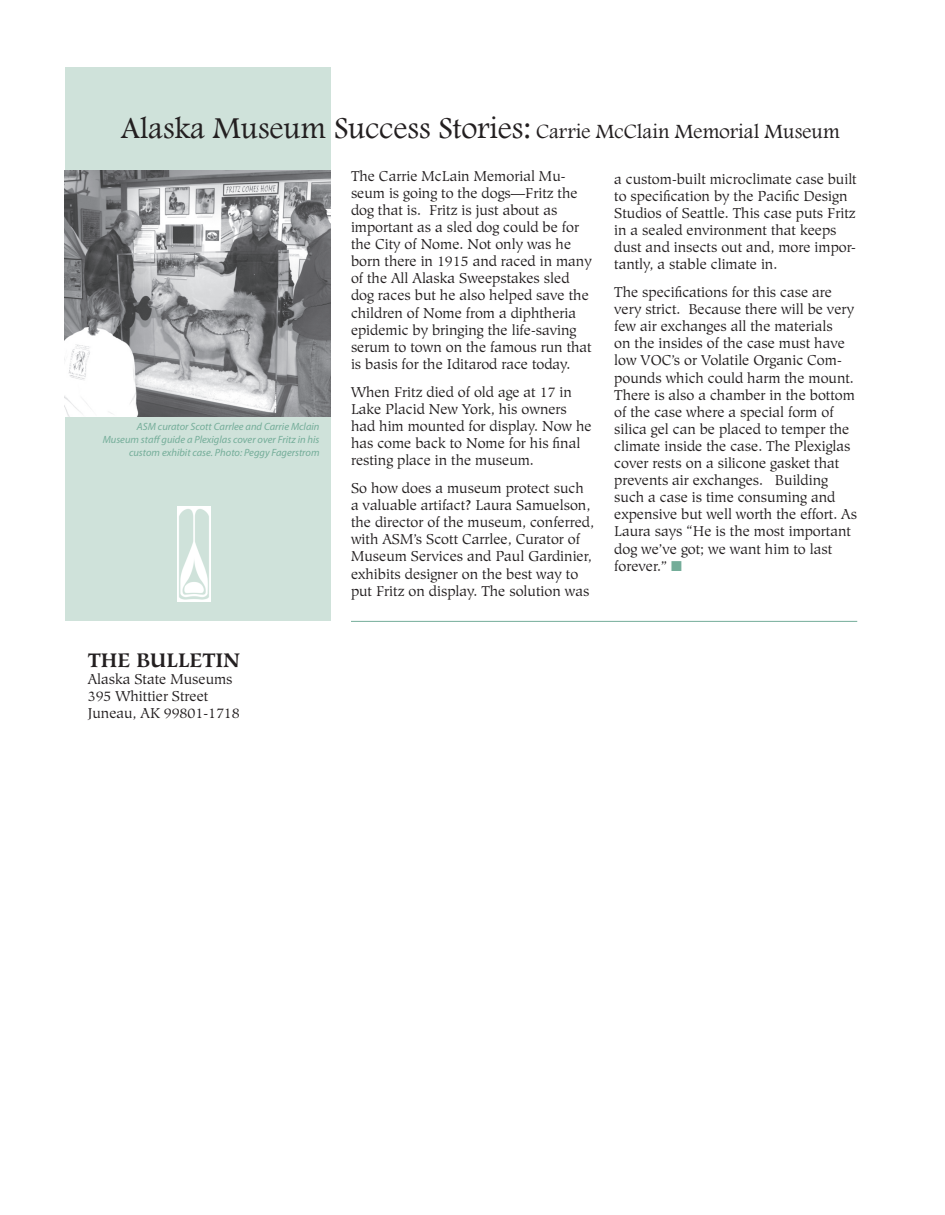
<style>
.page{position:relative;width:945px;height:1215px;background:#fff}
.page>*{position:absolute;margin:0;border:0;box-sizing:border-box;transform-origin:0 0}
.t1{font:31.5px "Footlight MT Light";color:#231f20}
.t2{font:700 19.5px "Hiroshige";color:#231f20}
.t3{font:14.25px/17.1px "Hiroshige";color:#231f20}
.t4{font:italic 10.5px/12.6px "Myriad Pro";color:#74ad99;text-align:right}
.s1{font-size:21px}
.s2{color:#74ad99}
</style>
<div class="page">
<div style="left:65px;top:68px;width:266px;height:553px;background:#cfe2da"></div>
<hr style="left:351px;top:621px;width:506px;height:1px;background:#74ad99">
<img style="left:65px;top:170px;width:266px;height:247px">
<img style="left:177px;top:507px;width:34px;height:95px">
<h1 class="t1" style="left:121px;top:110px;width:721px">Alaska Museum Success Stories: <span class="s1">Carrie McClain Memorial Museum</span></h1>
<p class="t4" style="left:103px;top:420px;width:218px">ASM curator Scott Carrlee and Carrie Mclain<br>Museum staff guide a Plexiglas cover over Fritz in his custom exhibit case. Photo: Peggy Fagerstrom</p>
<h2 class="t2" style="left:88px;top:649px;width:154px">THE BULLETIN</h2>
<p class="t3" style="left:88px;top:671px;width:154px">Alaska State Museums<br>395 Whittier Street<br>Juneau, AK 99801-1718</p>
<p class="t3" style="left:351px;top:167px;width:242px">The Carrie McLain Memorial Mu&shy;seum is going to the dogs—Fritz the dog that is. Fritz is just about as important as a sled dog could be for the City of Nome. Not only was he born there in 1915 and raced in many of the All Alaska Sweepstakes sled dog races but he also helped save the children of Nome from a diphtheria epidemic by bringing the life-saving serum to town on the famous run that is basis for the Iditarod race today.</p>
<p class="t3" style="left:351px;top:383px;width:242px">When Fritz died of old age at 17 in<br>Lake Placid New York, his owners had him mounted for display. Now he has come back to Nome for his final resting place in the museum.</p>
<p class="t3" style="left:351px;top:480px;width:244px">So how does a museum protect such a valuable artifact? Laura Samuelson, the director of the museum, conferred, with ASM’s Scott Carrlee, Curator of Museum Services and Paul Gardinier, exhibits designer on the best way to put Fritz on display. The solution was</p>
<p class="t3" style="left:614px;top:170px;width:244px">a custom-built microclimate case built to specification by the Pacific Design Studios of Seattle. This case puts Fritz in a sealed environment that keeps dust and insects out and, more impor&shy;tantly, a stable climate in.</p>
<p class="t3" style="left:614px;top:284px;width:244px">The specifications for this case are very strict. Because there will be very few air exchanges all the materials<br>on the insides of the case must have low VOC’s or Volatile Organic Com&shy;pounds which could harm the mount.<br>There is also a chamber in the bottom of the case where a special form of silica gel can be placed to temper the climate inside the case. The Plexiglas cover rests on a silicone gasket that prevents air exchanges. Building such a case is time consuming and expensive but well worth the effort. As Laura says “He is the most important dog we’ve got; we want him to last forever.” <span class="s2">■</span></p>
</div>
